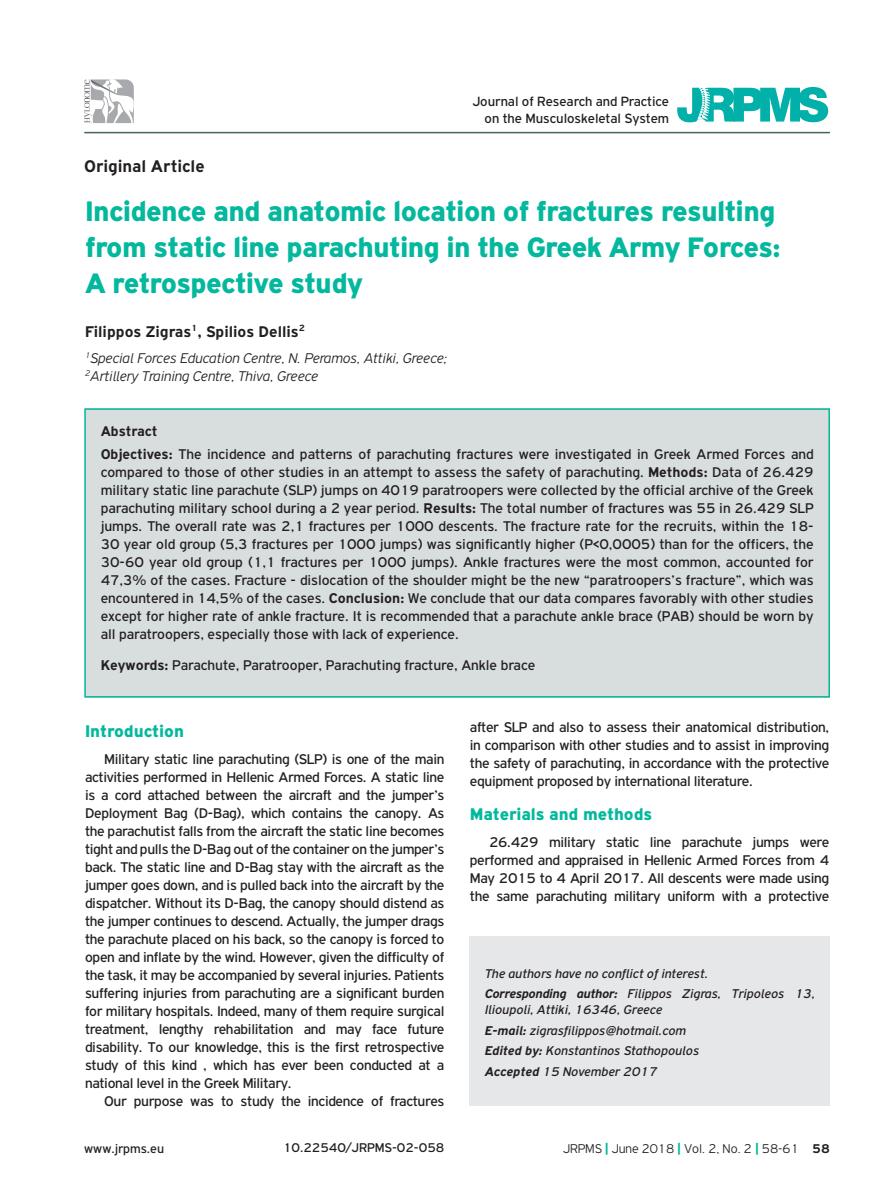
<style>
.page{position:relative;width:893px;height:1191px;background:#fff}
.page>*{position:absolute;margin:0;border:0;box-sizing:border-box;transform-origin:0 0}
.t1{font:900 30px/36px "PF Highway Gothic";letter-spacing:-.02em;color:#03b89d}
.t2{font:900 18px "PF Highway Gothic";color:#03b89d}
.t3{font:700 18px "PF Highway Gothic";color:#231f20}
.t4{font:700 16.5px "PF Highway Gothic";color:#231f20}
.t5{font:15px/18px "PF Highway Gothic";letter-spacing:-.02em;color:#231f20;text-align:justify}
.t6{font:15px/22.2px "PF Highway Gothic";color:#231f20}
.t7{font:italic 300 15px/18px "PF Highway Gothic";color:#231f20}
.t8{font:14.25px/17.1px "PF Highway Gothic";color:#231f20;text-align:right}
.t9{font:italic 13.5px/20.4px "PF Highway Gothic";color:#231f20}
.t10{font:13.5px "PF Highway Gothic";color:#231f20}
.t11{font:300 13.5px "PF Highway Gothic";color:#231f20}
.s1{font-weight:700}
.s2{font-weight:900;color:#03b89d}
</style>
<div class="page">
<div style="left:85px;top:408px;width:745px;height:289px;background:#d8dddd"></div>
<svg style="left:677px;top:87px;width:151px;height:35px"></svg>
<svg style="left:84px;top:79px;width:50px;height:44px"></svg>
<div style="left:84px;top:408px;width:746px;height:289px;border:2px solid #03b89d"></div>
<div style="left:470px;top:936px;width:360px;height:170px;background:#e6e7e9"></div>
<hr style="left:84px;top:132px;width:746px;height:1px;background:#446562">
<p class="t8" style="left:472px;top:92px;width:198px">Journal of Research and Practice on the Musculoskeletal System</p>
<p class="t3" style="left:84px;top:156px;width:122px">Οriginal Article</p>
<h1 class="t1" style="left:85px;top:193px;width:697px">Incidence and anatomic location of fractures resulting from static line parachuting in the Greek Army Forces:<br>A retrospective study</h1>
<p class="t4" style="left:85px;top:322px;width:221px">Filippos Zigras<sup>1</sup>, Spilios Dellis<sup>2</sup></p>
<p class="t7" style="left:85px;top:349px;width:364px"><sup>1</sup>Special Forces Education Centre, N. Peramos, Attiki, Greece;<br><sup>2</sup>Artillery Training Centre, Thiva, Greece</p>
<p class="t6" style="left:101px;top:420px;width:714px"><span class="s1">Abstract<br>Objectives:</span> The incidence and patterns of parachuting fractures were investigated in Greek Armed Forces and</p>
<p class="t5" style="left:101px;top:463px;width:714px">compared to those of other studies in an attempt to assess the safety of parachuting. <span class="s1">Methods:</span> Data of 26.429 military static line parachute (SLP) jumps on 4019 paratroopers were collected by the official archive of the Greek parachuting military school during a 2 year period. <span class="s1">Results:</span> The total number of fractures was 55 in 26.429 SLP jumps. The overall rate was 2,1 fractures per 1000 descents. The fracture rate for the recruits, within the 18- 30 year old group (5,3 fractures per 1000 jumps) was significantly higher (P&lt;0,0005) than for the officers, the 30-60 year old group (1,1 fractures per 1000 jumps). Ankle fractures were the most common, accounted for 47,3% of the cases. Fracture - dislocation of the shoulder might be the new “paratroopers’s fracture”, which was encountered in 14,5% of the cases. <span class="s1">Conclusion:</span> We conclude that our data compares favorably with other studies except for higher rate of ankle fracture. It is recommended that a parachute ankle brace (PAB) should be worn by all paratroopers, especially those with lack of experience.</p>
<p class="t6" style="left:101px;top:653px;width:436px"><span class="s1">Keywords:</span> Parachute, Paratrooper, Parachuting fracture, Ankle brace</p>
<p class="t2" style="left:85px;top:721px;width:100px">Introduction</p>
<p class="t5" style="left:85px;top:749px;width:361px;text-indent:19px">Military static line parachuting (SLP) is one of the main activities performed in Hellenic Armed Forces. A static line is a cord attached between the aircraft and the jumper’s Deployment Bag (D-Bag), which contains the canopy. As the parachutist falls from the aircraft the static line becomes tight and pulls the D-Bag out of the container on the jumper’s back. The static line and D-Bag stay with the aircraft as the jumper goes down, and is pulled back into the aircraft by the dispatcher. Without its D-Bag, the canopy should distend as the jumper continues to descend. Actually, the jumper drags the parachute placed on his back, so the canopy is forced to open and inflate by the wind. However, given the difficulty of the task, it may be accompanied by several injuries. Patients suffering injuries from parachuting are a significant burden for military hospitals. Indeed, many of them require surgical treatment, lengthy rehabilitation and may face future disability. To our knowledge, this is the first retrospective study of this kind , which has ever been conducted at a national level in the Greek Military.</p>
<p class="t5" style="left:104px;top:1091px;width:342px">Our purpose was to study the incidence of fractures</p>
<p class="t5" style="left:470px;top:717px;width:361px">after SLP and also to assess their anatomical distribution, in comparison with other studies and to assist in improving the safety of parachuting, in accordance with the protective equipment proposed by international literature.</p>
<p class="t2" style="left:470px;top:804px;width:184px">Materials and methods</p>
<p class="t5" style="left:470px;top:832px;width:361px;text-indent:19px">26.429 military static line parachute jumps were performed and appraised in Hellenic Armed Forces from 4<br>May 2015 to 4 April 2017. All descents were made using the same parachuting military uniform with a protective</p>
<p class="t9" style="left:485px;top:963px;width:332px">The authors have no conflict of interest.<br><span class="s1">Corresponding author:</span> Filippos Zigras, Tripoleos 13,</p>
<p class="t9" style="left:485px;top:999px;width:216px">Ilioupoli, Attiki, 16346, Greece <span class="s1">E-mail:</span> zigrasfilippos@hotmail.com <span class="s1">Edited by:</span> Konstantinos Stathopoulos <span class="s1">Accepted</span> 15 November 2017</p>
<p class="t10" style="left:84px;top:1141px;width:81px">www.jrpms.eu</p>
<p class="t10" style="left:283px;top:1140px;width:163px">10.22540/JRPMS-02-058</p>
<p class="t11" style="left:563px;top:1141px;width:268px">JRPMS <span class="s2">|</span> June 2018 <span class="s2">|</span> Vol. 2, No. 2 <span class="s2">|</span> 58-61 <span class="s1">58</span></p>
</div>
